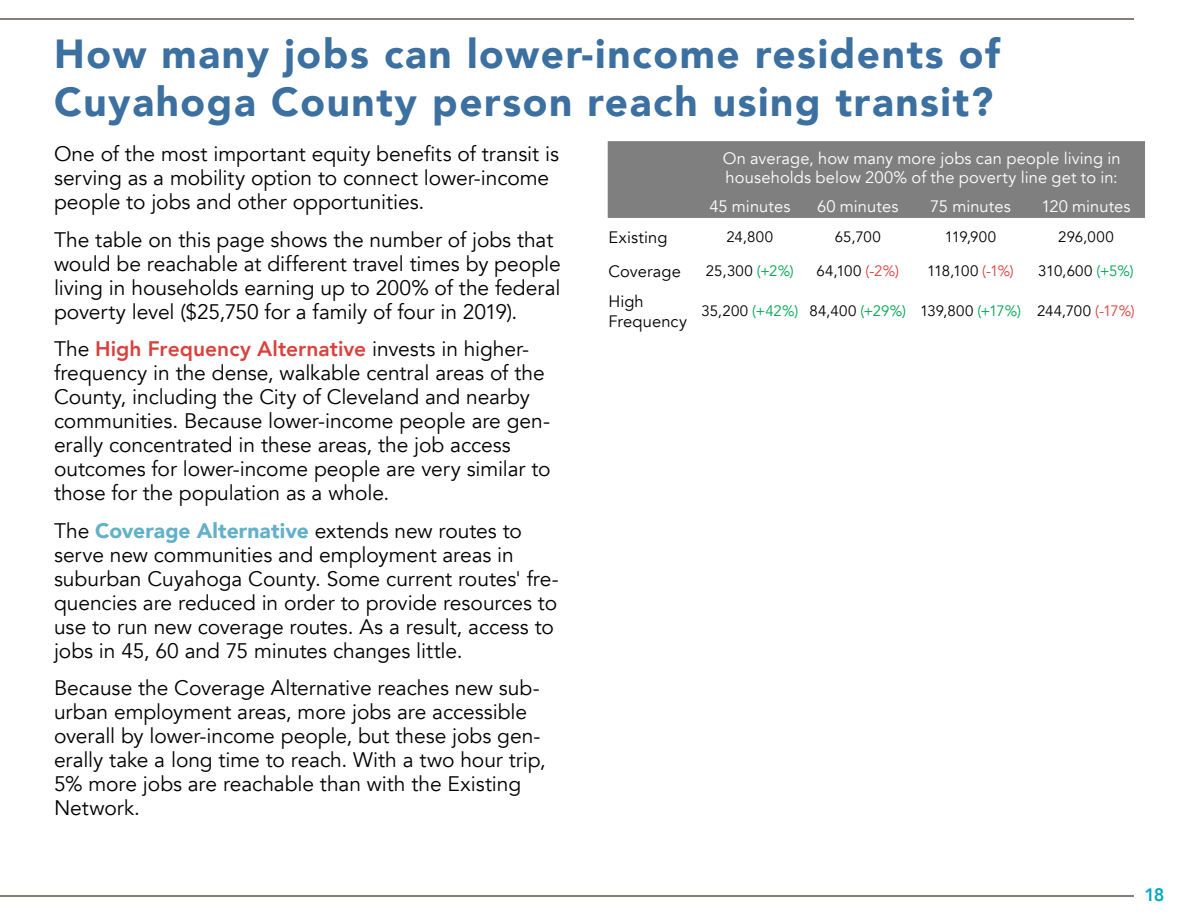
<style>
.page{position:relative;width:1188px;height:918px;background:#fff}
.page>*{position:absolute;margin:0;border:0;box-sizing:border-box;transform-origin:0 0}
.t1{font:900 40.5px/48.6px "Avenir";letter-spacing:.04em;color:#3b70a1}
.t2{font:21px/24px "Avenir";letter-spacing:-.005em;color:#000}
.t3{font:800 18px "Avenir";color:#00a8c6}
.t4{font:16.5px/19.8px "Avenir";letter-spacing:.005em;color:#fff}
.t5{font:16.5px/19.8px "Avenir";letter-spacing:.005em;color:#000}
.t6{font:15px "Avenir";letter-spacing:.005em;color:#000}
.s1{font-weight:800;color:#da413c}
.s2{font-weight:900;color:#62b0ca}
.s3{color:#00a651}
.s4{color:#da413c}
</style>
<div class="page">
<hr style="left:0;top:18px;width:1134px;height:2px;background:#887d79">
<hr style="left:0;top:896px;width:1134px;height:1px;background:#887d79">
<div style="left:608px;top:141px;width:537px;height:77px;background:#7f7f7f"></div>
<h1 class="t1" style="left:54px;top:28px;width:948px">How many jobs can lower-income residents of<br>Cuyahoga County person reach using transit?</h1>
<p class="t2" style="left:54px;top:143px;width:506px">One of the most important equity benefits of transit is serving as a mobility option to connect lower-income people to jobs and other opportunities.</p>
<p class="t2" style="left:54px;top:228px;width:508px">The table on this page shows the number of jobs that would be reachable at different travel times by people living in households earning up to 200% of the federal poverty level ($25,750 for a family of four in 2019).</p>
<p class="t2" style="left:54px;top:338px;width:498px">The <span class="s1">High Frequency Alternative</span> invests in higher&shy;frequency in the dense, walkable central areas of the County, including the City of Cleveland and nearby communities. Because lower-income people are gen&shy;erally concentrated in these areas, the job access outcomes for lower-income people are very similar to those for the population as a whole.</p>
<p class="t2" style="left:54px;top:519px;width:506px">The <span class="s2">Coverage Alternative</span> extends new routes to serve new communities and employment areas in suburban Cuyahoga County. Some current routes' fre&shy;quencies are reduced in order to provide resources to use to run new coverage routes. As a result, access to jobs in 45, 60 and 75 minutes changes little.</p>
<p class="t2" style="left:54px;top:677px;width:493px">Because the Coverage Alternative reaches new sub&shy;urban employment areas, more jobs are accessible overall by lower-income people, but these jobs gen&shy;erally take a long time to reach. With a two hour trip, 5% more jobs are reachable than with the Existing Network.</p>
<p class="t4" style="left:723px;top:148px;width:399px">On average, how many more jobs can people living in households below 200% of the poverty line get to in:</p>
<p class="t4" style="left:709px;top:197px;width:83px">45 minutes</p>
<p class="t4" style="left:817px;top:197px;width:83px">60 minutes</p>
<p class="t4" style="left:930px;top:197px;width:82px">75 minutes</p>
<p class="t4" style="left:1041px;top:197px;width:91px">120 minutes</p>
<p class="t5" style="left:608px;top:228px;width:61px">Existing</p>
<p class="t6" style="left:727px;top:228px;width:48px">24,800</p>
<p class="t6" style="left:835px;top:228px;width:47px">65,700</p>
<p class="t6" style="left:945px;top:228px;width:53px">119,900</p>
<p class="t6" style="left:1058px;top:228px;width:57px">296,000</p>
<p class="t5" style="left:608px;top:261px;width:74px">Coverage</p>
<p class="t6" style="left:706px;top:262px;width:89px">25,300 <span class="s3">(+2%)</span></p>
<p class="t6" style="left:817px;top:262px;width:84px">64,100 <span class="s4">(-2%)</span></p>
<p class="t6" style="left:927px;top:262px;width:88px">118,100 <span class="s4">(-1%)</span></p>
<p class="t6" style="left:1038px;top:262px;width:97px">310,600 <span class="s3">(+5%)</span></p>
<p class="t5" style="left:608px;top:292px;width:80px">High<br>Frequency</p>
<p class="t6" style="left:702px;top:302px;width:435px">35,200 <span class="s3">(+42%)</span> 84,400 <span class="s3">(+29%)</span> 139,800 <span class="s3">(+17%)</span> 244,700 <span class="s4">(-17%)</span></p>
<p class="t3" style="left:1144px;top:881px;width:22px">18</p>
</div>
